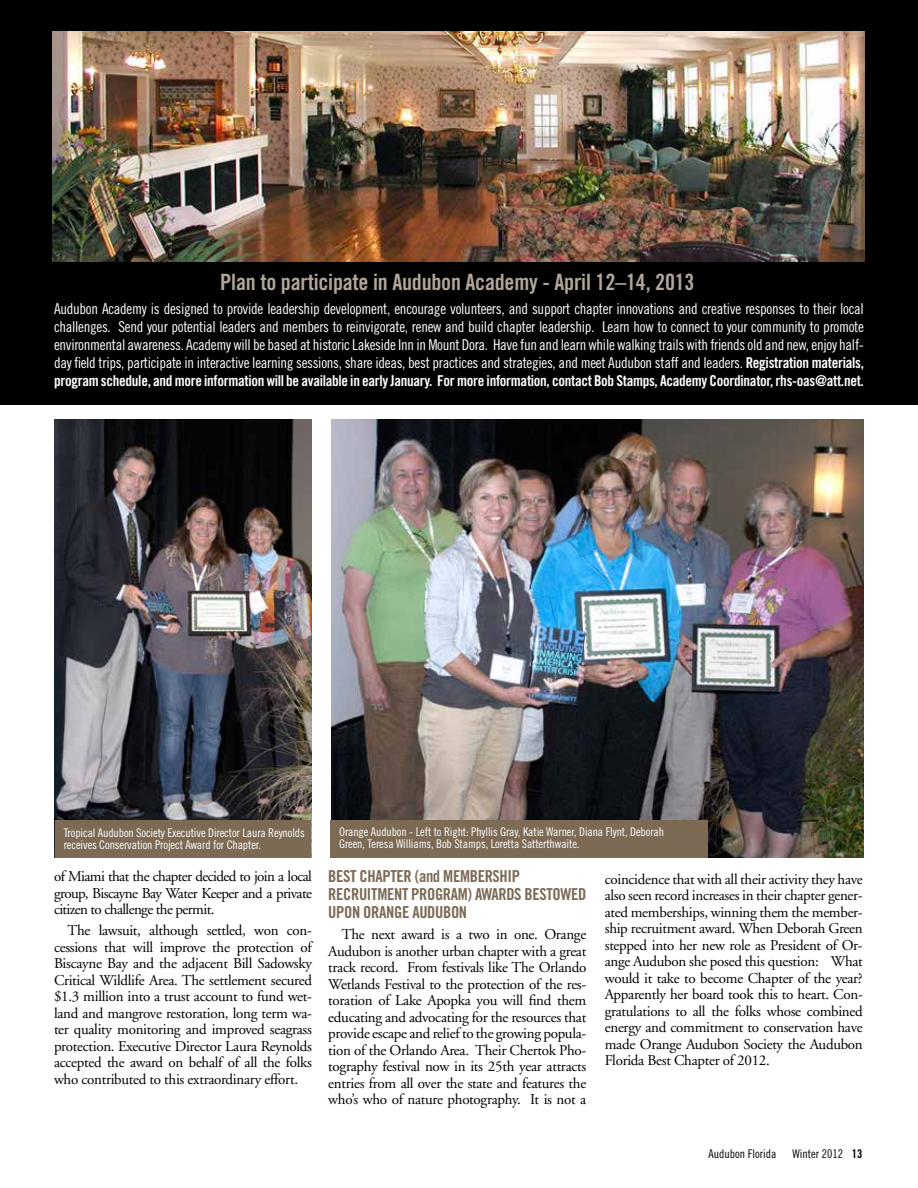
<style>
.page{position:relative;width:918px;height:1188px;background:#fff}
.page>*{position:absolute;margin:0;border:0;box-sizing:border-box;transform-origin:0 0}
.t1{font:22.5px "Trade Gothic Bold Cond Twenty";letter-spacing:-.01em;color:#b1a699}
.t2{font:16.5px/18px "Trade Gothic Bold Cond Twenty";letter-spacing:-.02em;color:#7c6a55}
.t3{font:15px/16.5px "Adobe Garamond";letter-spacing:-.02em;color:#000;text-align:justify}
.t4{font:15px/18px "Trade Gothic Cond Eighteen";letter-spacing:-.02em;color:#fff;text-align:justify}
.t5{font:15px "Trade Gothic Bold Cond Twenty";letter-spacing:-.02em;color:#fff}
.t6{font:12px/12px "Trade Gothic Cond Eighteen";letter-spacing:-.01em;color:#fff}
.t7{font:12px "Trade Gothic Cond Eighteen";color:#000}
.s1{font-family:"Trade Gothic Bold Cond Twenty"}
</style>
<div class="page">
<div style="left:0;top:0;width:918px;height:405px;background:#000"></div>
<img style="left:52px;top:32px;width:813px;height:229px">
<img style="left:54px;top:419px;width:257px;height:438px">
<img style="left:332px;top:419px;width:532px;height:438px">
<div style="left:55px;top:820px;width:256px;height:38px;background:#7c6a55"></div>
<div style="left:330px;top:820px;width:378px;height:38px;background:#7c6a55"></div>
<h1 class="t1" style="left:220px;top:268px;width:476px">Plan to participate in Audubon Academy - April 12–14, 2013</h1>
<p class="t4" style="left:54px;top:299px;width:812px">Audubon Academy is designed to provide leadership development, encourage volunteers, and support chapter innovations and creative responses to their local challenges. Send your potential leaders and members to reinvigorate, renew and build chapter leadership. Learn how to connect to your community to promote environmental awareness. Academy will be based at historic Lakeside Inn in Mount Dora. Have fun and learn while walking trails with friends old and new, enjoy half&shy;day field trips, participate in interactive learning sessions, share ideas, best practices and strategies, and meet Audubon staff and leaders. <span class="s1">Registration materials,</span></p>
<p class="t5" style="left:54px;top:371px;width:811px">program schedule, and more information will be available in early January. For more information, contact Bob Stamps, Academy Coordinator, rhs-oas@att.net.</p>
<p class="t6" style="left:64px;top:826px;width:243px">Tropical Audubon Society Executive Director Laura Reynolds receives Conservation Project Award for Chapter.</p>
<p class="t6" style="left:339px;top:826px;width:327px">Orange Audubon - Left to Right: Phyllis Gray, Katie Warner, Diana Flynt, Deborah<br>Green, Teresa Williams, Bob Stamps, Loretta Satterthwaite.</p>
<p class="t3" style="left:54px;top:869px;width:259px">of Miami that the chapter decided to join a local group, Biscayne Bay Water Keeper and a private citizen to challenge the permit.</p>
<p class="t3" style="left:54px;top:923px;width:260px;text-indent:14px">The lawsuit, although settled, won con&shy;cessions that will improve the protection of Biscayne Bay and the adjacent Bill Sadowsky Critical Wildlife Area. The settlement secured $1.3 million into a trust account to fund wet&shy;land and mangrove restoration, long term wa&shy;ter quality monitoring and improved seagrass protection. Executive Director Laura Reynolds accepted the award on behalf of all the folks who contributed to this extraordinary effort.</p>
<p class="t2" style="left:328px;top:867px;width:212px">BEST CHAPTER (and MEMBERSHIP<br>RECRUITMENT PROGRAM) AWARDS BESTO</p>
<p class="t2" style="left:560px;top:885px;width:27px">WED</p>
<p class="t2" style="left:328px;top:903px;width:9px">UPON</p>
<p class="t2" style="left:363px;top:903px;width:96px">ORANGE AUDUBON</p>
<p class="t3" style="left:328px;top:926px;width:260px;text-indent:14px">The next award is a two in one. Orange Audubon is another urban chapter with a great track record. From festivals like The Orlando Wetlands Festival to the protection of the res&shy;toration of Lake Apopka you will find them educating and advocating for the resources that provide escape and relief to the growing popula&shy;tion of the Orlando Area. Their Chertok Pho&shy;tography festival now in its 25th year attracts entries from all over the state and features the who’s who of nature photography. It is not a</p>
<p class="t3" style="left:605px;top:871px;width:260px">coincidence that with all their activity they have also seen record increases in their chapter gener&shy;ated memberships, winning them the member&shy;ship recruitment award. When Deborah Green stepped into her new role as President of Or&shy;ange Audubon she posed this question: What would it take to become Chapter of the year?<br>Apparently her board took this to heart. Con&shy;gratulations to all the folks whose combined energy and commitment to conservation have made Orange Audubon Society the Audubon Florida Best Chapter of 2012.</p>
<p class="t7" style="left:708px;top:1147px;width:69px">Audubon Florida</p>
<p class="t7" style="left:792px;top:1147px;width:72px">Winter 2012 <span class="s1">13</span></p>
</div>
